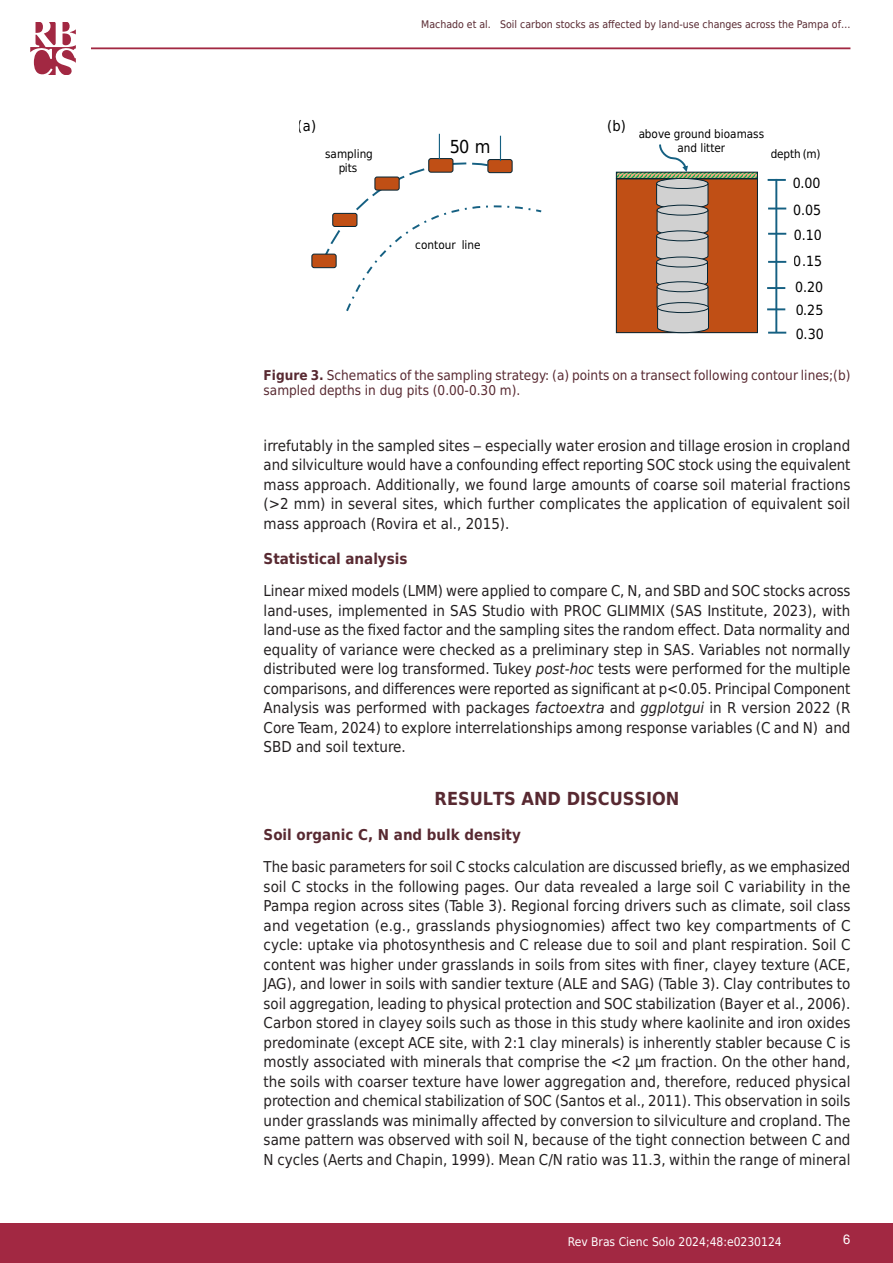
<style>
.page{position:relative;width:893px;height:1263px;background:#fff}
.page>*{position:absolute;margin:0;border:0;box-sizing:border-box;transform-origin:0 0}
.Subtítulo_1{font:700 18px "DejaVu Sans Condensed";color:#582931}
.t1{font:18px "DejaVu Sans Condensed";color:#000}
.Texto__EN{font:15px/19.5px "DejaVu Sans Condensed";color:#231f20;text-align:justify}
.Subtítulo_2{font:700 15px "DejaVu Sans Condensed";color:#582931}
.t2{font:14.55px "DejaVu Sans Condensed";color:#000}
.t3{font:14.1px/24.8px "DejaVu Sans Condensed";color:#000}
.Tabela_Figura_Título{font:13.5px/14.2px "DejaVu Sans Condensed";color:#582931}
.t4{font:13.5px "Akkurat Pro";color:#fff}
.t5{font:12px "DejaVu Sans Condensed";color:#fff}
.t6{font:11.7px/14.1px "DejaVu Sans Condensed";color:#000;text-align:center}
.t7{font:10.5px "DejaVu Sans Condensed";color:#582931}
.s1{font-weight:700}
.s2{font-style:italic}
</style>
<div class="page">
<div style="left:0;top:1223px;width:893px;height:40px;background:#a22842"></div>
<hr style="left:91px;top:47px;width:759px;height:2px;background:#a22842">
<svg style="left:30px;top:22px;width:46px;height:52px"></svg>
<div style="left:312px;top:254px;width:24px;height:14px;background:#c04f15;border-radius:2px"></div>
<div style="left:311px;top:254px;width:26px;height:14px;border:1px solid #042433;border-radius:2px"></div>
<svg style="left:320px;top:134px;width:222px;height:178px"></svg>
<div style="left:616px;top:179px;width:141px;height:154px;background:#c04f15"></div>
<div style="left:616px;top:178px;width:142px;height:155px;border:1px solid #042433"></div>
<svg style="left:618px;top:174px;width:138px;height:3px"></svg>
<div style="left:616px;top:172px;width:142px;height:7px;border:1px solid #042433"></div>
<hr style="left:775px;top:179px;width:2px;height:153px;background:#156082">
<svg style="left:768px;top:332px;width:18px;height:2px"></svg>
<svg style="left:767px;top:308px;width:18px;height:2px"></svg>
<svg style="left:768px;top:261px;width:18px;height:2px"></svg>
<svg style="left:768px;top:233px;width:18px;height:2px"></svg>
<svg style="left:768px;top:208px;width:18px;height:1px"></svg>
<svg style="left:768px;top:179px;width:18px;height:2px"></svg>
<svg style="left:767px;top:287px;width:18px;height:2px"></svg>
<svg style="left:656px;top:144px;width:53px;height:190px;background:#bdbfbe"></svg>
<p class="t7" style="left:421px;top:16px;width:431px">Machado et al. Soil carbon stocks as affected by land-use changes across the Pampa of…</p>
<p class="t2" style="left:298px;top:114px;width:20px">(a)</p>
<p class="t2" style="left:607px;top:114px;width:20px">(b)</p>
<p class="t1" style="left:449px;top:132px;width:43px">50 m</p>
<p class="t6" style="left:325px;top:146px;width:49px">sampling pits</p>
<p class="t6" style="left:415px;top:237px;width:67px">contour line</p>
<p class="t6" style="left:638px;top:127px;width:127px">above ground bioamass and litter</p>
<p class="t6" style="left:770px;top:146px;width:52px">depth(m)</p>
<p class="t3" style="left:792px;top:170px;width:30px">0.00</p>
<p class="t3" style="left:793px;top:197px;width:30px">0.05<br>0.10</p>
<p class="t3" style="left:794px;top:248px;width:31px;line-height:26.2px">0.15<br>0.20</p>
<p class="t3" style="left:795px;top:297px;width:30px;line-height:24.3px">0.25<br>0.30</p>
<p class="Tabela_Figura_Título" style="left:264px;top:368px;width:588px"><span class="s1">Figure 3.</span> Schematics of the sampling strategy: (a) points on a transect following contour lines;(b) sampled depths in dug pits (0.00-0.30 m).</p>
<p class="Texto__EN" style="left:264px;top:435px;width:588px">irrefutably in the sampled sites ‒ especially water erosion and tillage erosion in cropland and silviculture would have a confounding effect reporting SOC stock using the equivalent mass approach. Additionally, we found large amounts of coarse soil material fractions (&gt;2 mm) in several sites, which further complicates the application of equivalent soil mass approach (Rovira et al., 2015).</p>
<p class="Subtítulo_2" style="left:264px;top:546px;width:145px">Statistical analysis</p>
<p class="Texto__EN" style="left:264px;top:581px;width:588px">Linear mixed models (LMM) were applied to compare C, N, and SBD and SOC stocks across land-uses, implemented in SAS Studio with PROC GLIMMIX (SAS Institute, 2023), with land-use as the fixed factor and the sampling sites the random effect. Data normality and equality of variance were checked as a preliminary step in SAS. Variables not normally distributed were log transformed. Tukey <span class="s2">post-hoc</span> tests were performed for the multiple comparisons, and differences were reported as significant at p&lt;0.05. Principal Component Analysis was performed with packages <span class="s2">factoextra</span> and <span class="s2">ggplotgui</span> in R version 2022 (R Core Team, 2024) to explore interrelationships among response variables (C and N) and SBD and soil texture.</p>
<p class="Subtítulo_1" style="left:435px;top:784px;width:246px">RESULTS AND DISCUSSION</p>
<p class="Subtítulo_2" style="left:264px;top:822px;width:259px">Soil organic C, N and bulk density</p>
<p class="Texto__EN" style="left:264px;top:857px;width:588px">The basic parameters for soil C stocks calculation are discussed briefly, as we emphasized soil C stocks in the following pages. Our data revealed a large soil C variability in the Pampa region across sites (Table 3). Regional forcing drivers such as climate, soil class and vegetation (e.g., grasslands physiognomies) affect two key compartments of C cycle: uptake via photosynthesis and C release due to soil and plant respiration. Soil C content was higher under grasslands in soils from sites with finer, clayey texture (ACE, JAG), and lower in soils with sandier texture (ALE and SAG) (Table 3). Clay contributes to soil aggregation, leading to physical protection and SOC stabilization (Bayer et al., 2006).<br>Carbon stored in clayey soils such as those in this study where kaolinite and iron oxides predominate (except ACE site, with 2:1 clay minerals) is inherently stabler because C is mostly associated with minerals that comprise the &lt;2 μm fraction. On the other hand, the soils with coarser texture have lower aggregation and, therefore, reduced physical protection and chemical stabilization of SOC (Santos et al., 2011). This observation in soils under grasslands was minimally affected by conversion to silviculture and cropland. The same pattern was observed with soil N, because of the tight connection between C and N cycles (Aerts and Chapin, 1999). Mean C/N ratio was 11.3, within the range of mineral</p>
<p class="t5" style="left:568px;top:1231px;width:215px">Rev Bras Cienc Solo 2024;48:e0230124</p>
<p class="t4" style="left:843px;top:1231px;width:9px">6</p>
</div>
